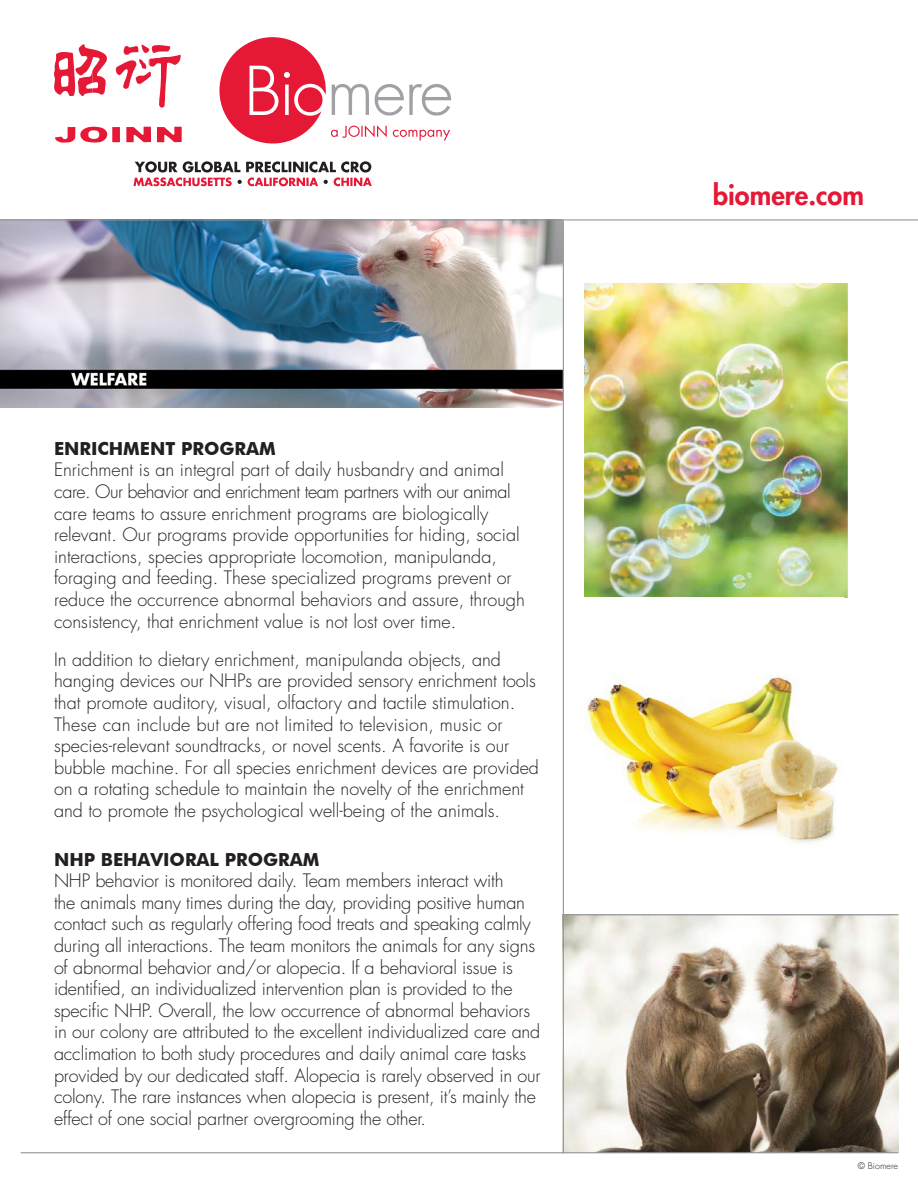
<style>
.page{position:relative;width:918px;height:1188px;background:#fff}
.page>*{position:absolute;margin:0;border:0;box-sizing:border-box;transform-origin:0 0}
.t1{font:800 27px "Futura Std";color:#e51836}
.t2{font:300 18px/21.6px "Futura Std";color:#231f20}
.t3{font:700 18px "Futura BT";color:#231f20}
.t4{font:300 9px "Futura Std";color:#231f20}
</style>
<div class="page">
<img style="left:564px;top:915px;width:334px;height:237px">
<hr style="left:21px;top:1152px;width:877px;height:1px;background:#939598">
<hr style="left:564px;top:914px;width:334px;height:1px;background:#939598">
<img style="left:0;top:221px;width:563px;height:187px">
<svg style="left:55px;top:127px;width:127px;height:16px"></svg>
<svg style="left:54px;top:44px;width:53px;height:53px"></svg>
<svg style="left:116px;top:45px;width:65px;height:63px"></svg>
<svg style="left:219px;top:37px;width:232px;height:107px"></svg>
<svg style="left:133px;top:161px;width:239px;height:25px"></svg>
<hr style="left:563px;top:221px;width:1px;height:932px;background:#939598">
<hr style="left:0;top:219px;width:918px;height:2px;background:#939598">
<img style="left:584px;top:284px;width:264px;height:313px">
<img style="left:586px;top:676px;width:252px;height:167px">
<p class="t3" style="left:54px;top:438px;width:223px">ENRICHMENT PROGRAM</p>
<p class="t2" style="left:54px;top:460px;width:472px">Enrichment is an integral part of daily husbandry and animal care. Our behavior and enrichment team partners with our animal care teams to assure enrichment programs are biologically relevant. Our programs provide opportunities for hiding, social interactions, species appropriate locomotion, manipulanda, foraging and feeding. These specialized programs prevent or reduce the occurrence abnormal behaviors and assure, through consistency, that enrichment value is not lost over time.</p>
<p class="t2" style="left:54px;top:649px;width:483px">In addition to dietary enrichment, manipulanda objects, and hanging devices our NHPs are provided sensory enrichment tools that promote auditory, visual, olfactory and tactile stimulation.</p>
<p class="t2" style="left:54px;top:714px;width:487px">These can include but are not limited to television, music or species-relevant soundtracks, or novel scents. A favorite is our bubble machine. For all species enrichment devices are provided on a rotating schedule to maintain the novelty of the enrichment and to promote the psychological well-being of the animals.</p>
<p class="t3" style="left:54px;top:848px;width:267px">NHP BEHAVIORAL PROGRAM</p>
<p class="t2" style="left:54px;top:870px;width:488px">NHP behavior is monitored daily. Team members interact with<br>the animals many times during the day, providing positive human contact such as regularly offering food treats and speaking calmly during all interactions. The team monitors the animals for any signs of abnormal behavior and/or alopecia. If a behavioral issue is identified, an individualized intervention plan is provided to the specific NHP. Overall, the low occurrence of abnormal behaviors in our colony are attributed to the excellent individualized care and acclimation to both study procedures and daily animal care tasks provided by our dedicated staff. Alopecia is rarely observed in our colony. The rare instances when alopecia is present, it’s mainly the effect of one social partner overgrooming the other.</p>
<p class="t1" style="left:713px;top:178px;width:153px">biomere.com</p>
<p class="t4" style="left:858px;top:1160px;width:42px">© Biomere</p>
</div>
